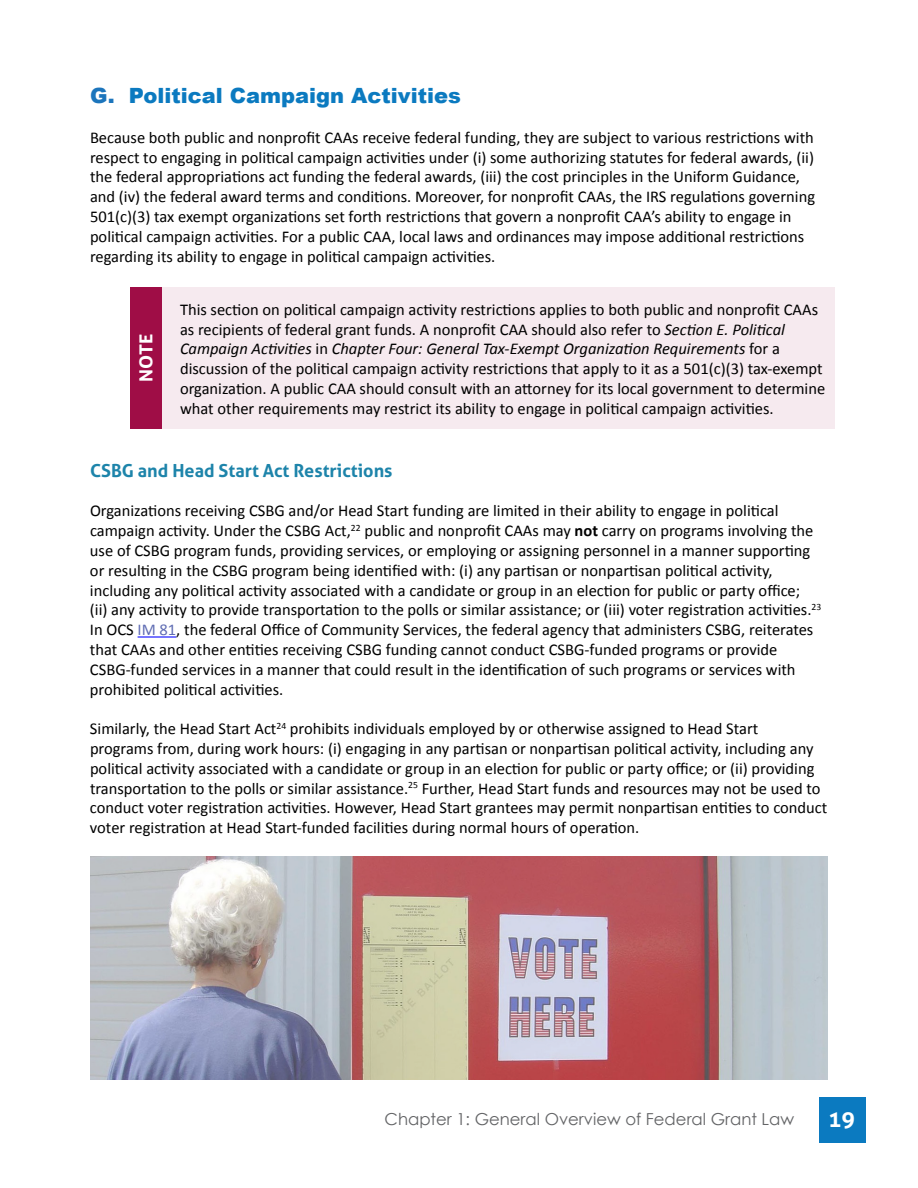
<style>
.page{position:relative;width:918px;height:1188px;background:#fff}
.page>*{position:absolute;margin:0;border:0;box-sizing:border-box;transform-origin:0 0}
.t1{font:700 22.5px "Aller";color:#fff}
.t2{font:900 21px "Arial";color:#0b7ac0}
.t3{font:700 18px "Aller";color:#1d84aa}
.t4{font:700 18px "Aller";color:#fff;scale:1.08 1}
.t5{font:16.5px/19.8px "Calibri";color:#000}
.t6{font:16.5px "Century Gothic";color:#636466}
.s1{color:#1c75bc}
.s2{font-style:italic}
.s3{font-weight:700}
.s4{color:#616eb4}
</style>
<div class="page">
<div style="left:819px;top:1097px;width:47px;height:45px;background:#0b7ac0"></div>
<div style="left:820px;top:1098px;width:46px;height:45px;background:#0b7ac0"></div>
<div style="left:162px;top:287px;width:673px;height:141px;background:#f6eaef"></div>
<hr style="left:138px;top:636px;width:38px;height:2px;background:#00f">
<img style="left:90px;top:857px;width:738px;height:223px">
<div style="left:130px;top:287px;width:32px;height:141px;background:#9f0d46"></div>
<p class="t2" style="left:90px;top:80px;width:372px"><span class="s1">G.</span> Political Campaign Activities</p>
<p class="t5" style="left:90px;top:128px;width:727px">Because both public and nonprofit CAAs receive federal funding, they are subject to various restrictions with respect to engaging in political campaign activities under (i) some authorizing statutes for federal awards, (ii) the federal appropriations act funding the federal awards, (iii) the cost principles in the Uniform Guidance, and (iv) the federal award terms and conditions. Moreover, for nonprofit CAAs, the IRS regulations governing 501(c)(3) tax exempt organizations set forth restrictions that govern a nonprofit CAA’s ability to engage in political campaign activities. For a public CAA, local laws and ordinances may impose additional restrictions regarding its ability to engage in political campaign activities.</p>
<p class="t5" style="left:180px;top:299px;width:647px">This section on political campaign activity restrictions applies to both public and nonprofit CAAs as recipients of federal grant funds. A nonprofit CAA should also refer to <span class="s2">Section E. Political Campaign Activities</span> in <span class="s2">Chapter Four: General Tax-Exempt Organization Requirements</span> for a discussion of the political campaign activity restrictions that apply to it as a 501(c)(3) tax-exempt organization. A public CAA should consult with an attorney for its local government to determine what other requirements may restrict its ability to engage in political campaign activities.</p>
<p class="t4" style="left:135px;top:382px;width:46px;rotate:-90deg">NOTE</p>
<p class="t3" style="left:90px;top:459px;width:304px">CSBG and Head Start Act Restrictions</p>
<p class="t5" style="left:90px;top:501px;width:733px">Organizations receiving CSBG and/or Head Start funding are limited in their ability to engage in political campaign activity. Under the CSBG Act,<sup>22</sup> public and nonprofit CAAs may <span class="s3">not</span> carry on programs involving the use of CSBG program funds, providing services, or employing or assigning personnel in a manner supporting or resulting in the CSBG program being identified with: (i) any partisan or nonpartisan political activity, including any political activity associated with a candidate or group in an election for public or party office; (ii) any activity to provide transportation to the polls or similar assistance; or (iii) voter registration activities.<sup>23<br></sup>In OCS <span class="s4">IM 81</span>, the federal Office of Community Services, the federal agency that administers CSBG, reiterates that CAAs and other entities receiving CSBG funding cannot conduct CSBG-funded programs or provide CSBG-funded services in a manner that could result in the identification of such programs or services with prohibited political activities.</p>
<p class="t5" style="left:90px;top:719px;width:739px">Similarly, the Head Start Act<sup>24</sup> prohibits individuals employed by or otherwise assigned to Head Start<br>programs from, during work hours: (i) engaging in any partisan or nonpartisan political activity, including any political activity associated with a candidate or group in an election for public or party office; or (ii) providing transportation to the polls or similar assistance.<sup>25</sup> Further, Head Start funds and resources may not be used to conduct voter registration activities. However, Head Start grantees may permit nonpartisan entities to conduct voter registration at Head Start-funded facilities during normal hours of operation.</p>
<p class="t6" style="left:385px;top:1108px;width:411px">Chapter 1: General Overview of Federal Grant Law</p>
<h1 class="t1" style="left:828px;top:1105px;width:28px">1 919</h1>
</div>
